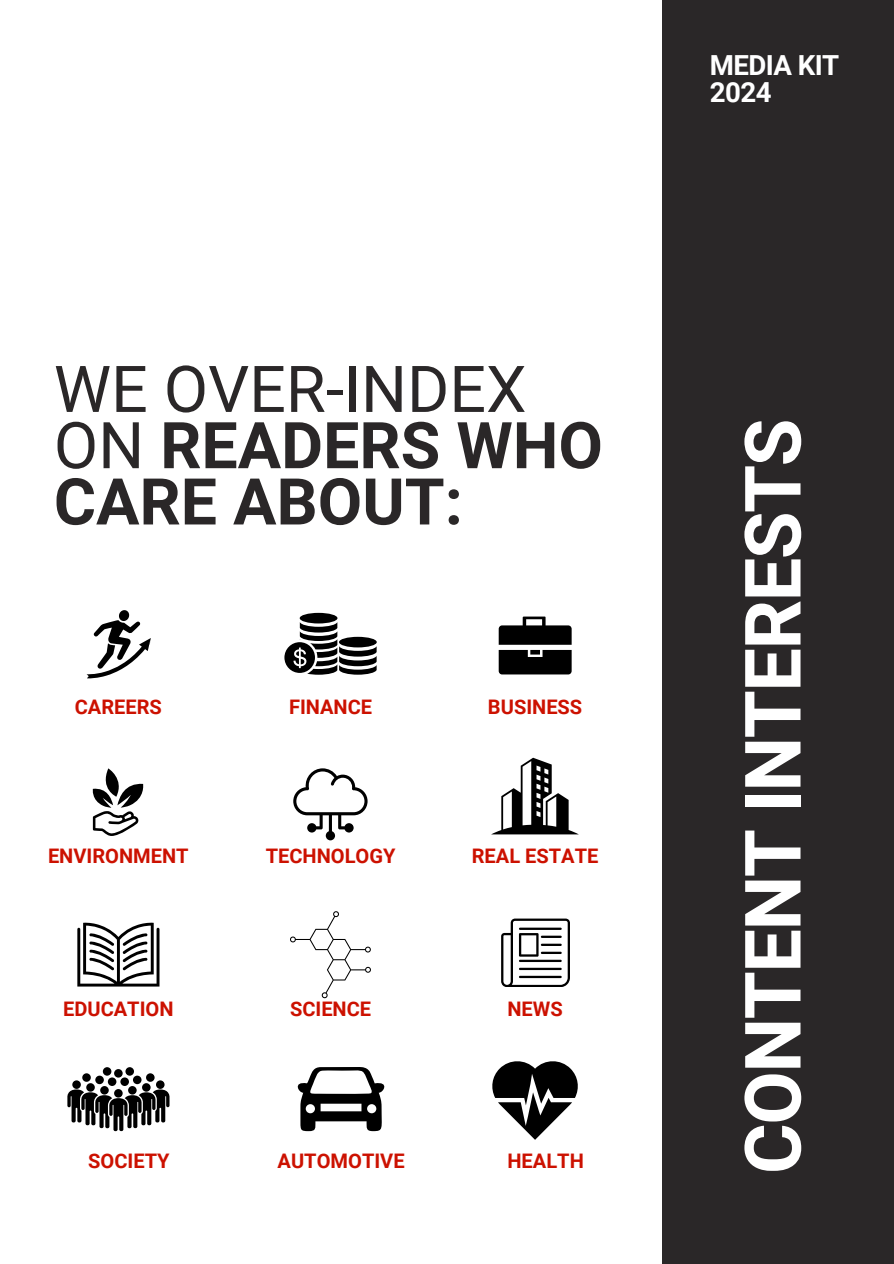
<style>
.page{position:relative;width:894px;height:1264px;background:#fff}
.page>*{position:absolute;margin:0;border:0;box-sizing:border-box;transform-origin:0 0}
.t1{font:700 77.7px "Roboto";letter-spacing:-.02em;color:#fff}
.t2{font:700 64.5px/56.2px "Roboto";color:#2a2728}
.t3{font:700 27.6px/27px "Roboto";letter-spacing:-.02em;color:#fff}
.t4{font:700 20.1px "Roboto";color:#c10}
.s1{font-weight:400}
</style>
<div class="page">
<div style="left:662px;top:0;width:231px;height:1263px;background:#2a2728"></div>
<svg style="left:86px;top:610px;width:65px;height:68px"></svg>
<div style="left:299px;top:613px;width:38px;height:10px;background:#000;border-radius:50%"></div>
<svg style="left:284px;top:622px;width:92px;height:52px"></svg>
<svg style="left:498px;top:616px;width:73px;height:58px"></svg>
<svg style="left:92px;top:768px;width:52px;height:67px"></svg>
<svg style="left:293px;top:768px;width:74px;height:72px"></svg>
<svg style="left:492px;top:757px;width:86px;height:77px"></svg>
<svg style="left:77px;top:922px;width:82px;height:64px"></svg>
<svg style="left:290px;top:911px;width:81px;height:87px"></svg>
<svg style="left:501px;top:918px;width:68px;height:68px"></svg>
<div style="left:156px;top:1080px;width:8px;height:8px;background:#000;border-radius:50%"></div>
<div style="left:142px;top:1083px;width:8px;height:8px;background:#000;border-radius:50%"></div>
<div style="left:128px;top:1086px;width:9px;height:8px;background:#000;border-radius:50%"></div>
<div style="left:72px;top:1080px;width:9px;height:8px;background:#000;border-radius:50%"></div>
<div style="left:86px;top:1083px;width:9px;height:8px;background:#000;border-radius:50%"></div>
<div style="left:100px;top:1086px;width:9px;height:8px;background:#000;border-radius:50%"></div>
<div style="left:108px;top:1077px;width:8px;height:8px;background:#000;border-radius:50%"></div>
<svg style="left:95px;top:1075px;width:9px;height:9px"></svg>
<div style="left:103px;top:1067px;width:8px;height:8px;background:#000;border-radius:50%"></div>
<div style="left:125px;top:1067px;width:9px;height:8px;background:#000;border-radius:50%"></div>
<div style="left:114px;top:1069px;width:9px;height:8px;background:#000;border-radius:50%"></div>
<div style="left:82px;top:1073px;width:9px;height:8px;background:#000;border-radius:50%"></div>
<div style="left:120px;top:1077px;width:9px;height:8px;background:#000;border-radius:50%"></div>
<div style="left:133px;top:1075px;width:8px;height:9px;background:#000;border-radius:50%"></div>
<div style="left:146px;top:1073px;width:8px;height:8px;background:#000;border-radius:50%"></div>
<svg style="left:67px;top:1089px;width:103px;height:42px"></svg>
<svg style="left:298px;top:1067px;width:86px;height:64px"></svg>
<svg style="left:492px;top:1061px;width:86px;height:78px"></svg>
<p class="t2" style="left:54px;top:362px;width:550px"><span class="s1">WE OVER-INDEX<br>ON</span> READERS WHO<br>CARE ABOUT:</p>
<p class="t4" style="left:75px;top:695px;width:89px">CAREERS</p>
<p class="t4" style="left:289px;top:695px;width:85px">FINANCE</p>
<p class="t4" style="left:488px;top:695px;width:96px">BUSINESS</p>
<p class="t4" style="left:48px;top:844px;width:142px">ENVIRONMENT</p>
<p class="t4" style="left:265px;top:844px;width:131px">TECHNOLOGY</p>
<p class="t4" style="left:471px;top:844px;width:128px">REAL ESTATE</p>
<p class="t4" style="left:63px;top:997px;width:112px">EDUCATION</p>
<p class="t4" style="left:290px;top:997px;width:83px">SCIENCE</p>
<p class="t4" style="left:507px;top:997px;width:57px">NEWS</p>
<p class="t4" style="left:88px;top:1149px;width:83px">SOCIETY</p>
<p class="t4" style="left:277px;top:1149px;width:128px">AUTOMOTIVE</p>
<p class="t4" style="left:507px;top:1149px;width:78px">HEALTH</p>
<p class="t3" style="left:709px;top:52px;width:131px">MEDIA KIT<br>2024</p>
<h2 class="t1" style="left:728px;top:1174px;width:757px;rotate:-90deg">CONTENT INTERESTS</h2>
</div>
